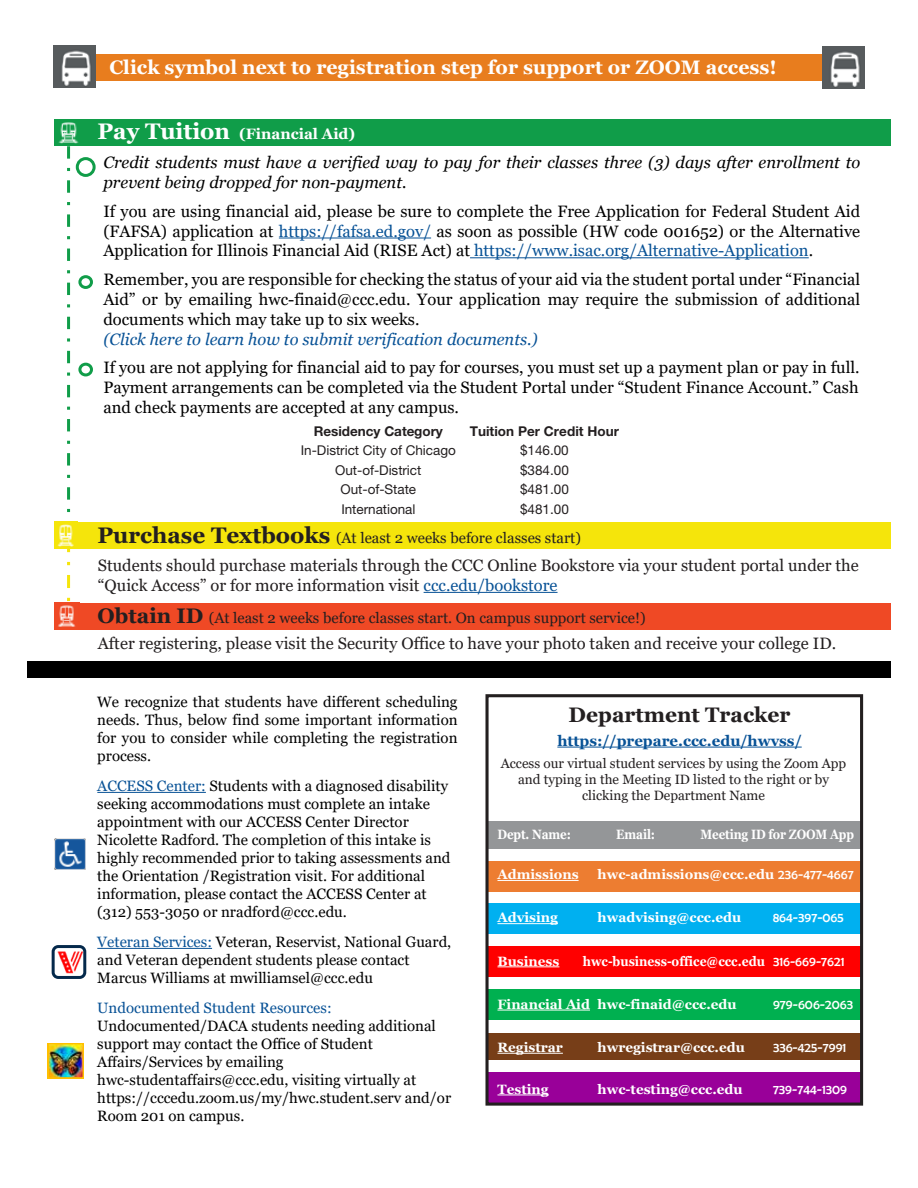
<style>
.page{position:relative;width:918px;height:1188px;background:#fff}
.page>*{position:absolute;margin:0;border:0;box-sizing:border-box;transform-origin:0 0}
.t1{font:700 21px "Georgia";color:#231f20}
.t2{font:700 19.5px "Georgia";color:#fff}
.t3{font:16.5px/19.8px "Georgia";color:#000;text-align:justify}
.t4{font:16.5px/19.8px "Georgia";color:#231f20}
.t5{font:italic 16.5px/19.8px "Georgia";color:#000}
.t6{font:italic 16.5px "Georgia";color:#085296}
.t7{font:15px/18px "Georgia";color:#000}
.t8{font:15px "Georgia";color:#231f20}
.t9{font:700 15px "Georgia";color:#085296}
.t10{font:15px "Georgia";color:#085296}
.t11{font:700 15px "Georgia";color:#fff}
.t12{font:700 13.5px "Georgia";color:#fff}
.t13{font:13.5px/16.2px "Georgia";color:#231f20;text-align:center}
.t14{font:13.5px "Helvetica Neue LT Pro";letter-spacing:-.005em;color:#231f20}
.t15{font:13.5px "Berlin Sans FB";color:#fff}
.t16{font:700 13.5px "Georgia";color:#fff;scale:.9 1}
.t17{font:700 13.5px "Helvetica Neue LT Pro";letter-spacing:.005em;color:#231f20}
.t18{font:700 13.5px "Georgia";color:#fff;scale:.86 1}
.s1{font-size:22.5px}
.s2{color:#085296}
.s3{font-weight:700;font-size:22.5px}
.s4{font-weight:700;font-size:21px}
.s5{font-family:"Berlin Sans FB";font-weight:400}
</style>
<div class="page">
<img style="left:54px;top:838px;width:32px;height:32px">
<div style="left:27px;top:661px;width:864px;height:16px;background:#000"></div>
<img style="left:57px;top:951px;width:25px;height:22px">
<div style="left:52px;top:945px;width:34px;height:34px;border:3px solid #04294b;border-radius:5px"></div>
<svg style="left:48px;top:1043px;width:36px;height:35px"></svg>
<svg style="left:67px;top:146px;width:3px;height:376px"></svg>
<svg style="left:67px;top:549px;width:3px;height:54px"></svg>
<div style="left:54px;top:603px;width:837px;height:27px;background:#ef4925"></div>
<img style="left:58px;top:605px;width:18px;height:22px">
<hr style="left:424px;top:592px;width:134px;height:1px;background:#085296">
<div style="left:54px;top:522px;width:837px;height:27px;background:#f5e50b"></div>
<img style="left:57px;top:524px;width:17px;height:23px">
<div style="left:81px;top:54px;width:783px;height:27px;background:#e87d1e"></div>
<img style="left:822px;top:47px;width:42px;height:41px">
<img style="left:54px;top:46px;width:42px;height:42px">
<div style="left:54px;top:119px;width:837px;height:27px;background:#109d49"></div>
<img style="left:58px;top:122px;width:21px;height:22px">
<div style="left:76px;top:157px;width:20px;height:20px;border:3px solid #109d49;border-radius:50%"></div>
<div style="left:78px;top:275px;width:15px;height:14px;border:3px solid #109d49;border-radius:50%"></div>
<div style="left:78px;top:363px;width:15px;height:13px;border:3px solid #109d49;border-radius:50%"></div>
<hr style="left:279px;top:238px;width:152px;height:1px;background:#085296">
<hr style="left:470px;top:257px;width:339px;height:1px;background:#085296">
<hr style="left:97px;top:792px;width:109px;height:1px;background:#085296">
<hr style="left:97px;top:948px;width:115px;height:1px;background:#085296">
<div style="left:487px;top:861px;width:375px;height:30px;background:#ed7d31"></div>
<div style="left:487px;top:904px;width:373px;height:30px;background:#00b0f0"></div>
<div style="left:487px;top:947px;width:373px;height:30px;background:#f00"></div>
<div style="left:487px;top:990px;width:373px;height:30px;background:#00b050"></div>
<div style="left:487px;top:1033px;width:373px;height:27px;background:#773e18"></div>
<div style="left:488px;top:1072px;width:374px;height:30px;background:#909"></div>
<div style="left:488px;top:821px;width:374px;height:27px;background:#949698"></div>
<hr style="left:557px;top:747px;width:245px;height:1px;background:#085296">
<hr style="left:497px;top:880px;width:82px;height:1px;background:#fff">
<hr style="left:497px;top:923px;width:61px;height:1px;background:#fff">
<hr style="left:497px;top:966px;width:62px;height:1px;background:#fff">
<hr style="left:497px;top:1010px;width:93px;height:1px;background:#fff">
<hr style="left:497px;top:1053px;width:66px;height:1px;background:#fff">
<hr style="left:497px;top:1095px;width:52px;height:1px;background:#fff">
<div style="left:485px;top:694px;width:378px;height:412px;border:3px solid #231f20"></div>
<h2 class="t2" style="left:109px;top:55px;width:669px">Click symbol next to registration step for support or ZOOM access!</h2>
<p class="t11" style="left:98px;top:124px;width:259px"><span class="s1">Pay Tuition</span> (Financial Aid)</p>
<p class="t5" style="left:103px;top:153px;width:758px">Credit students must have a verified way to pay for their classes three (3) days after enrollment to prevent being dropped for non-payment.</p>
<p class="t3" style="left:103px;top:201px;width:758px">If you are using financial aid, please be sure to complete the Free Application for Federal Student Aid (FAFSA) application at <span class="s2">https://fafsa.ed.gov/</span> as soon as possible (HW code 001652) or the Alternative Application for Illinois Financial Aid (RISE Act) at <span class="s2">https://www.isac.org/Alternative-Application</span>.</p>
<p class="t3" style="left:103px;top:270px;width:758px">Remember, you are responsible for checking the status of your aid via the student portal under “Financial Aid” or by emailing hwc-finaid@ccc.edu. Your application may require the submission of additional documents which may take up to six weeks.</p>
<p class="t6" style="left:103px;top:328px;width:436px">(Click here to learn how to submit verification documents.)</p>
<p class="t3" style="left:103px;top:358px;width:758px">If you are not applying for financial aid to pay for courses, you must set up a payment plan or pay in full.<br>Payment arrangements can be completed via the Student Portal under “Student Finance Account.” Cash and check payments are accepted at any campus.</p>
<p class="t17" style="left:314px;top:423px;width:131px">Residency Category</p>
<p class="t17" style="left:470px;top:423px;width:151px">Tuition Per Credit Hour</p>
<p class="t14" style="left:301px;top:442px;width:157px">In-District City of Chicago</p>
<p class="t14" style="left:520px;top:442px;width:50px">$146.00</p>
<p class="t14" style="left:335px;top:462px;width:88px">Out-of-District</p>
<p class="t14" style="left:520px;top:462px;width:50px">$384.00</p>
<p class="t14" style="left:341px;top:481px;width:77px">Out-of-State</p>
<p class="t14" style="left:520px;top:481px;width:50px">$481.00</p>
<p class="t14" style="left:341px;top:500px;width:76px">International</p>
<p class="t14" style="left:520px;top:500px;width:50px">$481.00</p>
<p class="t8" style="left:98px;top:529px;width:485px"><span class="s3">Purchase Textbooks</span> (At least 2 weeks before classes start)</p>
<p class="t4" style="left:98px;top:556px;width:762px">Students should purchase materials through the CCC Online Bookstore via your student portal under the “Quick Access” or for more information visit <span class="s2">ccc.edu/bookstore</span></p>
<p class="t8" style="left:97px;top:609px;width:550px"><span class="s4">Obtain ID</span> (At least 2 weeks before classes start. On campus support service!)</p>
<p class="t4" style="left:98px;top:634px;width:740px">After registering, please visit the Security Office to have your photo taken and receive your college ID.</p>
<p class="t7" style="left:97px;top:693px;width:362px;text-align:justify">We recognize that students have different scheduling needs. Thus, below find some important information for you to consider while completing the registration process.</p>
<p class="t7" style="left:97px;top:777px;width:355px"><span class="s2">ACCESS Center:</span> Students with a diagnosed disability seeking accommodations must complete an intake appointment with our ACCESS Center Director Nicolette Radford. The completion of this intake is highly recommended prior to taking assessments and the Orientation /Registration visit. For additional information, please contact the ACCESS Center at (312) 553-3050 or nradford@ccc.edu.</p>
<p class="t7" style="left:97px;top:933px;width:356px"><span class="s2">Veteran Services:</span> Veteran, Reservist, National Guard, and Veteran dependent students please contact<br>Marcus Williams at mwilliamsel@ccc.edu</p>
<p class="t10" style="left:97px;top:999px;width:236px">Undocumented Student Resources:</p>
<p class="t7" style="left:97px;top:1017px;width:355px">Undocumented/DACA students needing additional support may contact the Office of Student Affairs/Services by emailing hwc-studentaffairs@ccc.edu, visiting virtually at https://cccedu.zoom.us/my/hwc.student.serv and/or Room 201 on campus.</p>
<h1 class="t1" style="left:569px;top:701px;width:223px">Department Tracker</h1>
<p class="t9" style="left:557px;top:731px;width:246px">https://prepare.ccc.edu/hwvss/</p>
<p class="t13" style="left:501px;top:755px;width:347px">Access our virtual student services by using the Zoom App and typing in the Meeting ID listed to the right or by clicking the Department Name</p>
<p class="t18" style="left:497px;top:826px;width:87px">Dept. Name:</p>
<p class="t18" style="left:616px;top:826px;width:47px">Email:</p>
<p class="t18" style="left:700px;top:826px;width:180px">Meeting ID for ZOOM App</p>
<p class="t12" style="left:497px;top:866px;width:83px">Admissions</p>
<p class="t12" style="left:598px;top:866px;width:258px">hwc-admissions@ccc.edu <span class="s5">236-477-4667</span></p>
<p class="t12" style="left:497px;top:909px;width:62px">Advising</p>
<p class="t12" style="left:598px;top:909px;width:145px">hwadvising@ccc.edu</p>
<p class="t15" style="left:773px;top:910px;width:72px">864-397-065</p>
<p class="t12" style="left:497px;top:952px;width:63px">Business</p>
<p class="t16" style="left:583px;top:952px;width:292px">hwc-business-office@ccc.edu <span class="s5">316-669-7621</span></p>
<p class="t12" style="left:497px;top:996px;width:241px">Financial Aid hwc-finaid@ccc.edu</p>
<p class="t15" style="left:773px;top:997px;width:82px">979-606-2063</p>
<p class="t12" style="left:497px;top:1039px;width:67px">Registrar</p>
<p class="t12" style="left:598px;top:1039px;width:149px">hwregistrar@ccc.edu</p>
<p class="t15" style="left:773px;top:1040px;width:75px">336-425-7991</p>
<p class="t12" style="left:497px;top:1080px;width:53px">Testing</p>
<p class="t12" style="left:598px;top:1080px;width:147px">hwc-testing@ccc.edu</p>
<p class="t15" style="left:773px;top:1082px;width:76px">739-744-1309</p>
</div>
